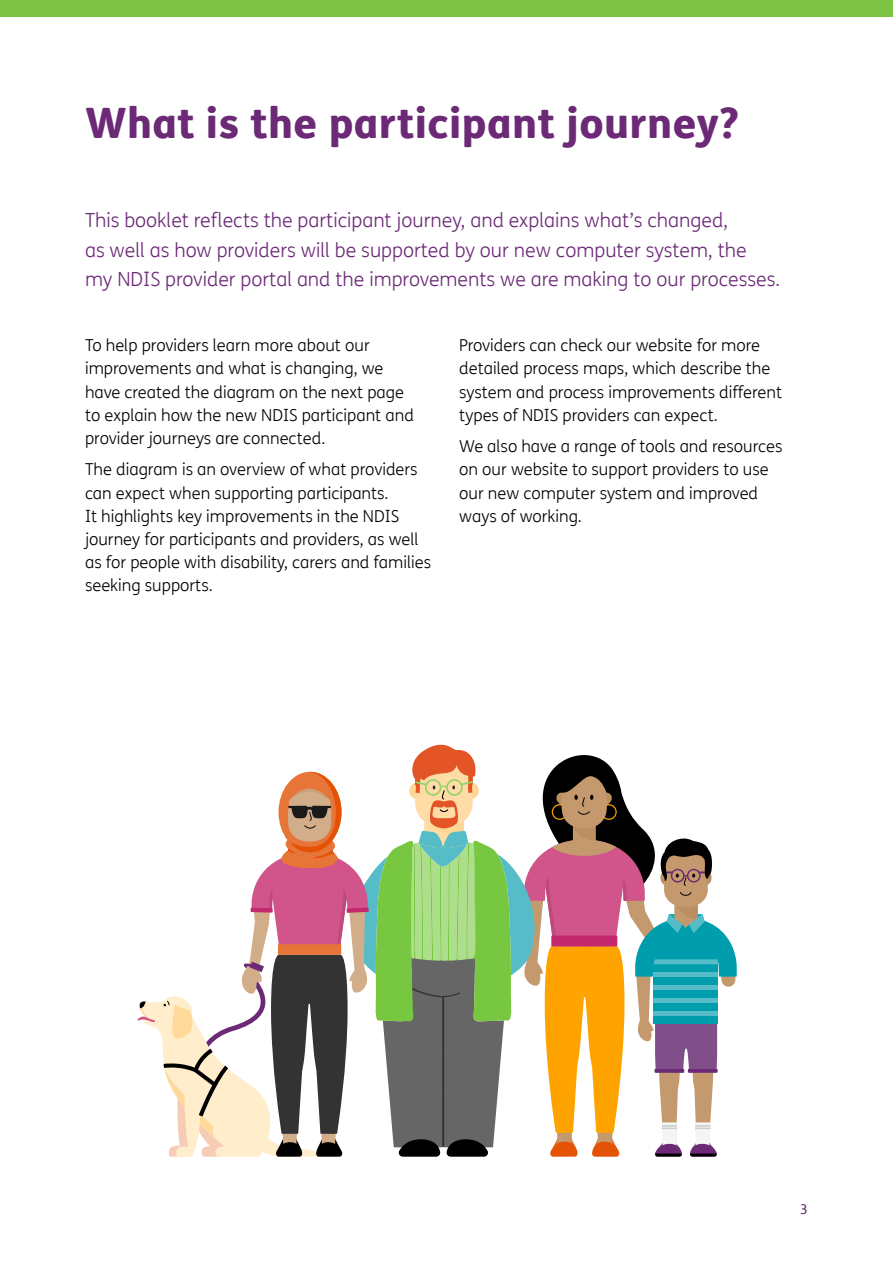
<style>
.page{position:relative;width:893px;height:1263px;background:#fff}
.page>*{position:absolute;margin:0;border:0;box-sizing:border-box;transform-origin:0 0}
.t1{font:800 42px "FS Me Pro";letter-spacing:.01em;color:#6b2976}
.H3_Intro{font:300 19.5px/29.2px "FS Me Pro";color:#6b2976}
.Body{font:300 16.5px/23.1px "FS Me Pro";color:#000}
.Page_footer{font:13.5px "FS Me Pro";color:#6b2976}
</style>
<div class="page">
<div style="left:0;top:0;width:893px;height:17px;background:#7dc243"></div>
<svg style="left:138px;top:744px;width:599px;height:413px"></svg>
<h2 class="t1" style="left:85px;top:90px;width:655px">What is the participant journey?</h2>
<p class="H3_Intro" style="left:85px;top:205px;width:697px">This booklet reflects the participant journey, and explains what’s changed,<br>as well as how providers will be supported by our new computer system, the<br>my NDIS provider portal and the improvements we are making to our processes.</p>
<p class="Body" style="left:85px;top:334px;width:330px">To help providers learn more about our improvements and what is changing, we have created the diagram on the next page to explain how the new NDIS participant and provider journeys are connected.</p>
<p class="Body" style="left:85px;top:458px;width:348px">The diagram is an overview of what providers can expect when supporting participants.<br>It highlights key improvements in the NDIS journey for participants and providers, as well as for people with disability, carers and families seeking supports.</p>
<p class="Body" style="left:459px;top:334px;width:324px">Providers can check our website for more detailed process maps, which describe the system and process improvements different types of NDIS providers can expect.</p>
<p class="Body" style="left:459px;top:434px;width:325px">We also have a range of tools and resources on our website to support providers to use our new computer system and improved ways of working.</p>
<p class="Page_footer" style="left:800px;top:1199px;width:9px">3</p>
</div>
